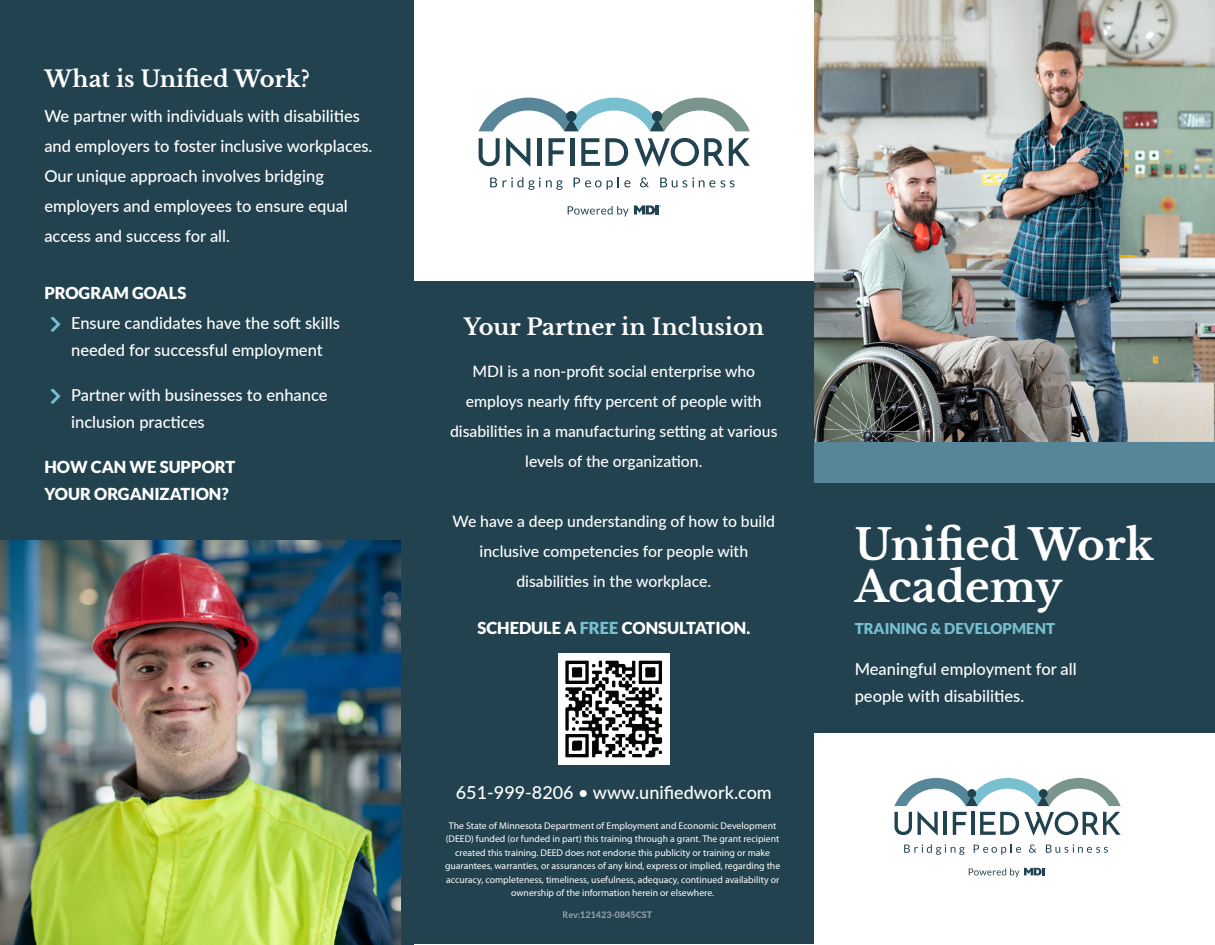
<style>
.page{position:relative;width:1215px;height:945px;background:#fff}
.page>*{position:absolute;margin:0;border:0;box-sizing:border-box;transform-origin:0 0}
.t1{font:700 42px/42px "Libre Baskerville";color:#fff}
.t2{font:700 22.5px "Libre Baskerville";color:#fff}
.t3{font:500 18px "Lato";color:#fff}
.t4{font:500 16.5px/30px "Lato";color:#fff}
.t5{font:900 16.5px/27px "Lato";color:#fff}
.t6{font:500 15.75px/30px "Lato";color:#fff;text-align:center}
.t7{font:900 15px "Lato";color:#78c0d0}
.t8{font:9.75px/13.5px "Myriad Pro";color:#fff;text-align:center}
.t9{font:800 9px "Lato";color:#fff}
.s1{color:#78c0d0}
</style>
<div class="page">
<div style="left:401px;top:281px;width:414px;height:663px;background:#21424e"></div>
<div style="left:558px;top:654px;width:112px;height:111px;background:#fff"></div>
<svg style="left:565px;top:661px;width:98px;height:97px"></svg>
<div style="left:0;top:0;width:414px;height:945px;background:#21424e"></div>
<img style="left:0;top:541px;width:401px;height:404px">
<svg style="left:568px;top:205px;width:93px;height:11px"></svg>
<svg style="left:479px;top:98px;width:271px;height:33px"></svg>
<div style="left:566px;top:111px;width:11px;height:11px;background:#21424f;border-radius:50%"></div>
<div style="left:652px;top:111px;width:10px;height:11px;background:#21424f;border-radius:50%"></div>
<svg style="left:479px;top:138px;width:21px;height:28px"></svg>
<svg style="left:506px;top:137px;width:24px;height:30px"></svg>
<div style="left:537px;top:138px;width:5px;height:28px;background:#21424f"></div>
<svg style="left:549px;top:138px;width:16px;height:28px"></svg>
<hr style="left:570px;top:138px;width:4px;height:28px;background:#21424f">
<svg style="left:581px;top:138px;width:47px;height:28px"></svg>
<svg style="left:634px;top:138px;width:116px;height:29px"></svg>
<svg style="left:490px;top:177px;width:73px;height:13px"></svg>
<svg style="left:574px;top:177px;width:57px;height:13px"></svg>
<svg style="left:640px;top:177px;width:9px;height:10px"></svg>
<svg style="left:660px;top:177px;width:75px;height:10px"></svg>
<div style="left:814px;top:438px;width:401px;height:295px;background:#21424e"></div>
<div style="left:814px;top:442px;width:401px;height:40px;background:#568697"></div>
<img style="left:815px;top:1px;width:400px;height:441px">
<div style="left:814px;top:733px;width:401px;height:211px;background:#fff"></div>
<svg style="left:969px;top:868px;width:77px;height:9px"></svg>
<svg style="left:894px;top:778px;width:227px;height:58px"></svg>
<svg style="left:904px;top:844px;width:61px;height:11px"></svg>
<svg style="left:974px;top:844px;width:47px;height:11px"></svg>
<svg style="left:1029px;top:844px;width:8px;height:9px"></svg>
<svg style="left:1046px;top:844px;width:62px;height:9px"></svg>
<h2 class="t2" style="left:44px;top:65px;width:267px">What is Unified Work?</h2>
<h3 class="t4" style="left:44px;top:100px;width:330px">We partner with individuals with disabilities and employers to foster inclusive workplaces.<br>Our unique approach involves bridging employers and employees to ensure equal access and success for all.</h3>
<h3 class="t5" style="left:44px;top:279px;width:143px">PROGRAM GOALS</h3>
<h3 class="t4" style="left:71px;top:309px;width:270px;line-height:27px">Ensure candidates have the soft skills needed for successful employment</h3>
<h3 class="t4" style="left:71px;top:381px;width:258px;line-height:27px">Partner with businesses to enhance inclusion practices</h3>
<h3 class="t5" style="left:44px;top:453px;width:192px">HOW CAN WE SUPPORT<br>YOUR ORGANIZATION?</h3>
<h2 class="t2" style="left:464px;top:313px;width:302px">Your Partner in Inclusion</h2>
<h3 class="t6" style="left:450px;top:356px;width:329px">MDI is a non-profit social enterprise who employs nearly fifty percent of people with disabilities in a manufacturing setting at various levels of the organization.</h3>
<h3 class="t6" style="left:453px;top:506px;width:324px">We have a deep understanding of how to build inclusive competencies for people with disabilities in the workplace.</h3>
<h3 class="t5" style="left:477px;top:614px;width:274px">SCHEDULE A <span class="s1">FREE</span> CONSULTATION.</h3>
<h3 class="t3" style="left:456px;top:779px;width:317px">651-999-8206 • www.unifiedwork.com</h3>
<p class="t8" style="left:445px;top:818px;width:337px">The State of Minnesota Department of Employment and Economic Development (DEED) funded (or funded in part) this training through a grant. The grant recipient created this training. DEED does not endorse this publicity or training or make guarantees, warranties, or assurances of any kind, express or implied, regarding the accuracy, completeness, timeliness, usefulness, adequacy, continued availability or ownership of the information herein or elsewhere.</p>
<p class="t9" style="left:563px;top:908px;width:91px">Rev:121423-0845CST</p>
<h1 class="t1" style="left:855px;top:525px;width:300px">Unified Work<br>Academy</h1>
<h3 class="t7" style="left:855px;top:620px;width:202px">TRAINING &amp; DEVELOPMENT</h3>
<h3 class="t4" style="left:855px;top:655px;width:224px;line-height:27px">Meaningful employment for all people with disabilities.</h3>
</div>
